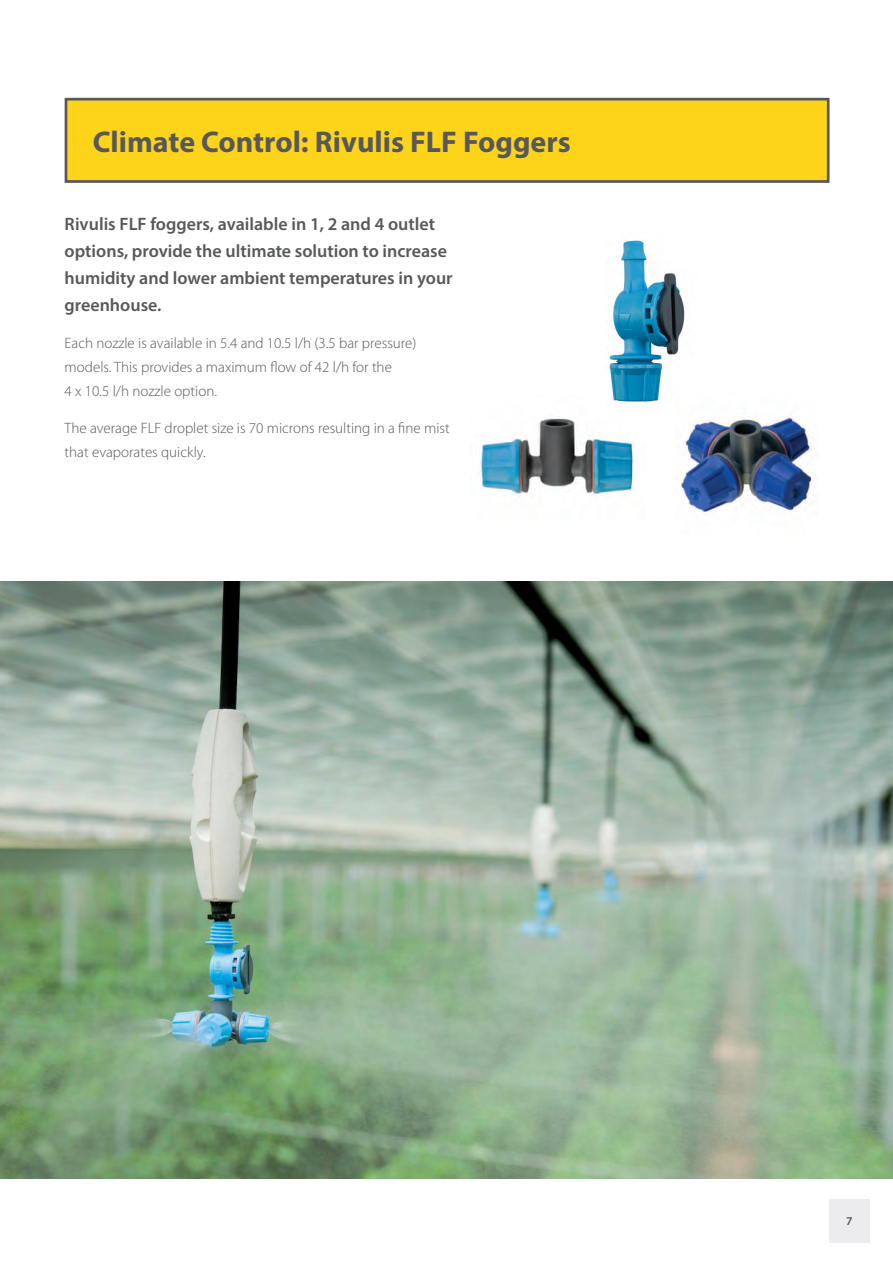
<style>
.page{position:relative;width:893px;height:1263px;background:#fff}
.page>*{position:absolute;margin:0;border:0;box-sizing:border-box;transform-origin:0 0}
.Heading{font:700 30px "Myriad Pro";color:#57585a}
.First_Para{font:600 18px/27px "Myriad Pro";color:#57585a}
.Body_Text{font:300 15px/24px "Myriad Pro";color:#57585a}
.t1{font:600 12px "Myriad Pro";color:#57585a}
</style>
<div class="page">
<div style="left:829px;top:1199px;width:41px;height:43px;background:#ececee"></div>
<div style="left:66px;top:99px;width:762px;height:82px;background:#fed41a"></div>
<div style="left:65px;top:98px;width:764px;height:85px;border:3px solid #57585a"></div>
<img style="left:480px;top:415px;width:155px;height:82px">
<img style="left:0;top:581px;width:893px;height:598px">
<img style="left:609px;top:240px;width:76px;height:162px">
<img style="left:675px;top:392px;width:139px;height:123px">
<p class="Heading" style="left:93px;top:122px;width:480px">Climate Control: Rivulis FLF Foggers</p>
<p class="First_Para" style="left:65px;top:210px;width:390px">Rivulis FLF foggers, available in 1, 2 and 4 outlet options, provide the ultimate solution to increase humidity and lower ambient temperatures in your greenhouse.</p>
<p class="Body_Text" style="left:65px;top:331px;width:353px">Each nozzle is available in 5.4 and 10.5 l/h (3.5 bar pressure) models. This provides a maximum flow of 42 l/h for the<br>4 x 10.5 l/h nozzle option.</p>
<p class="Body_Text" style="left:65px;top:416px;width:387px">The average FLF droplet size is 70 microns resulting in a fine mist that evaporates quickly.</p>
<p class="t1" style="left:846px;top:1213px;width:8px">7</p>
</div>
